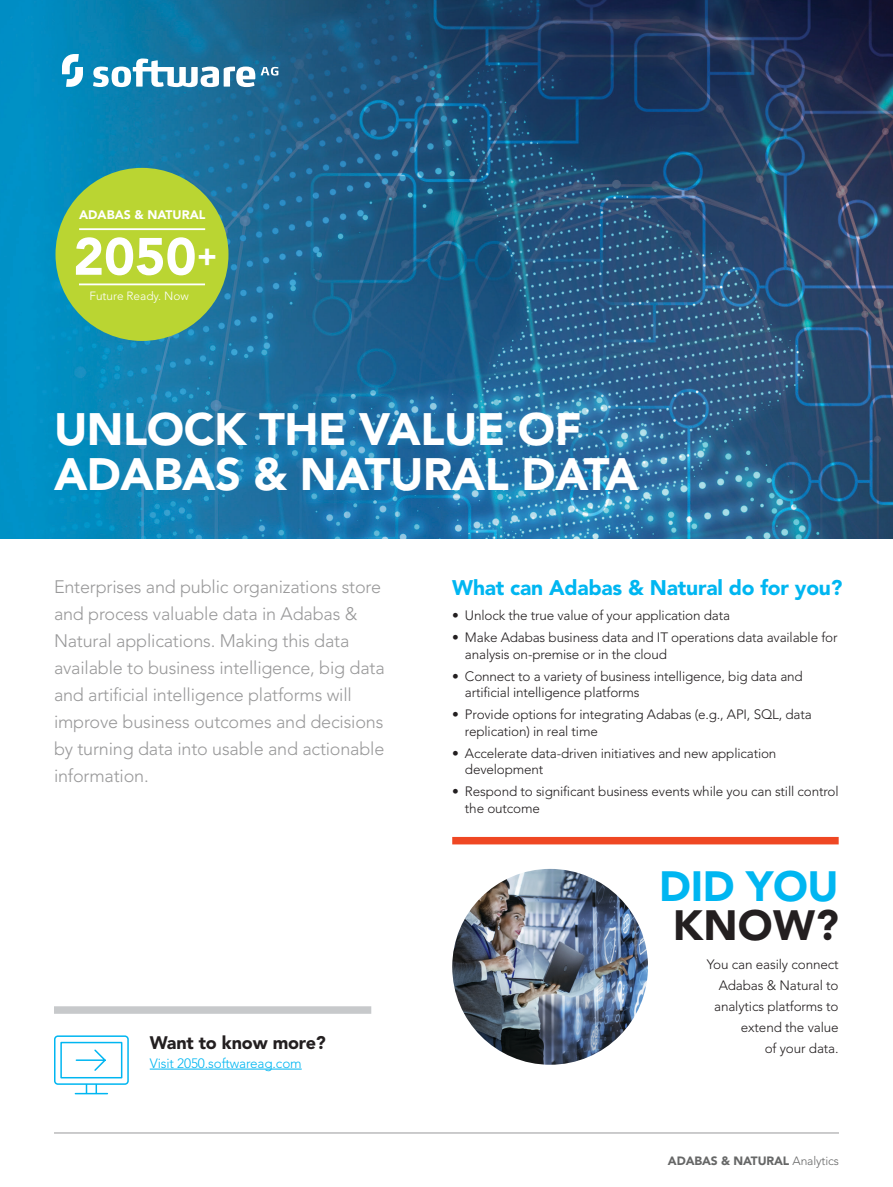
<style>
.page{position:relative;width:893px;height:1187px;background:#fff}
.page>*{position:absolute;margin:0;border:0;box-sizing:border-box;transform-origin:0 0}
.t1{font:900 51.9px "Avenir LT Std";color:#fff}
.Black_Headline_1_-_L{font:900 45px/45px "Avenir LT Std";letter-spacing:-.01em;color:#fff}
.Bodycopy_-_Light_9_1{font:900 42px/39px "Avenir LT Std";letter-spacing:-.01em;color:#00b6f1;text-align:center}
.Blue_Headline_2_-_Bo{font:900 21px "Avenir LT Std";letter-spacing:-.01em;color:#00b6f1}
.Intro_Copy_-_Light_1{font:300 18px/27px "Avenir LT Std";letter-spacing:-.01em;color:#99999a}
.Bodycopy_-_Light_9_1-2{font:900 18px "Avenir LT Std";letter-spacing:-.01em;color:#231f20}
.Bodycopy_-_Light_9_1-3{font:300 13.5px/16.5px "Avenir LT Std";letter-spacing:-.01em;color:#231f20}
.Bodycopy_-_Light_9_1-4{font:300 13.5px "Avenir LT Std";letter-spacing:-.01em;color:#00b6f1}
.t2{font:900 12.3px "Avenir LT Std";color:#fff}
.Bodycopy_-_Light_9_1-5{font:900 12px "Avenir LT Std";letter-spacing:-.01em;color:#666767}
.t3{font:300 11.85px "Avenir LT Std";color:#fff}
.s1{color:#231f20}
.s2{font-weight:300}
</style>
<div class="page">
<hr style="left:54px;top:1132px;width:785px;height:1px;background:#99999a">
<img style="left:0;top:0;width:893px;height:538px">
<div style="left:56px;top:168px;width:172px;height:173px;background:#bad532;border-radius:50%"></div>
<hr style="left:79px;top:228px;width:126px;height:2px;background:#fff">
<hr style="left:79px;top:283px;width:126px;height:2px;background:#fff">
<svg style="left:62px;top:54px;width:216px;height:33px"></svg>
<div style="left:452px;top:836px;width:387px;height:8px;background:#ef4723"></div>
<img style="left:452px;top:868px;width:196px;height:196px;border-radius:98px">
<div style="left:54px;top:1006px;width:317px;height:7px;background:#c7c9cb"></div>
<hr style="left:150px;top:1068px;width:152px;height:1px;background:#00b6f1">
<hr style="left:75px;top:1092px;width:32px;height:2px;background:#00b6f1">
<svg style="left:54px;top:1035px;width:75px;height:58px"></svg>
<p class="t2" style="left:79px;top:207px;width:128px">ADABAS &amp; NATURAL</p>
<h1 class="t1" style="left:73px;top:225px;width:145px">2050<sup>+</sup></h1>
<p class="t3" style="left:89px;top:289px;width:101px">Future Ready. Now</p>
<p class="Black_Headline_1_-_L" style="left:54px;top:407px;width:586px">UNLOCK THE VALUE OF<br>ADABAS &amp; NATURAL DATA</p>
<p class="Intro_Copy_-_Light_1" style="left:54px;top:573px;width:332px">Enterprises and public organizations store and process valuable data in Adabas &amp; Natural applications. Making this data available to business intelligence, big data and artificial intelligence platforms will improve business outcomes and decisions by turning data into usable and actionable information.</p>
<p class="Bodycopy_-_Light_9_1-2" style="left:150px;top:1031px;width:178px">Want to know more?</p>
<p class="Bodycopy_-_Light_9_1-4" style="left:150px;top:1055px;width:153px">Visit 2050.softwareag.com</p>
<p class="Blue_Headline_2_-_Bo" style="left:452px;top:575px;width:392px">What can Adabas &amp; Natural do for you?</p>
<p class="Bodycopy_-_Light_9_1-3" style="left:452px;top:607px;width:279px">• Unlock the true value of your application data</p>
<p class="Bodycopy_-_Light_9_1-3" style="left:465px;top:629px;width:374px;text-indent:-13px">• Make Adabas business data and IT operations data available for analysis on-premise or in the cloud</p>
<p class="Bodycopy_-_Light_9_1-3" style="left:465px;top:667px;width:339px;text-indent:-13px">• Connect to a variety of business intelligence, big data and artificial intelligence platforms</p>
<p class="Bodycopy_-_Light_9_1-3" style="left:465px;top:706px;width:348px;text-indent:-13px">• Provide options for integrating Adabas (e.g., API, SQL, data replication) in real time</p>
<p class="Bodycopy_-_Light_9_1-3" style="left:465px;top:745px;width:313px;text-indent:-13px">• Accelerate data-driven initiatives and new application development</p>
<p class="Bodycopy_-_Light_9_1-3" style="left:465px;top:783px;width:375px;text-indent:-13px">• Respond to significant business events while you can still control the outcome</p>
<p class="Bodycopy_-_Light_9_1" style="left:659px;top:866px;width:181px">DID YOU<br><span class="s1">KNOW?</span></p>
<p class="Bodycopy_-_Light_9_1-3" style="left:707px;top:953px;width:133px;line-height:21px;text-align:right">You can easily connect<br>Adabas &amp; Natural to analytics platforms to extend the value<br>of your data.</p>
<p class="Bodycopy_-_Light_9_1-5" style="left:668px;top:1153px;width:172px">ADABAS &amp; NATURAL <span class="s2">Analytics</span></p>
</div>
